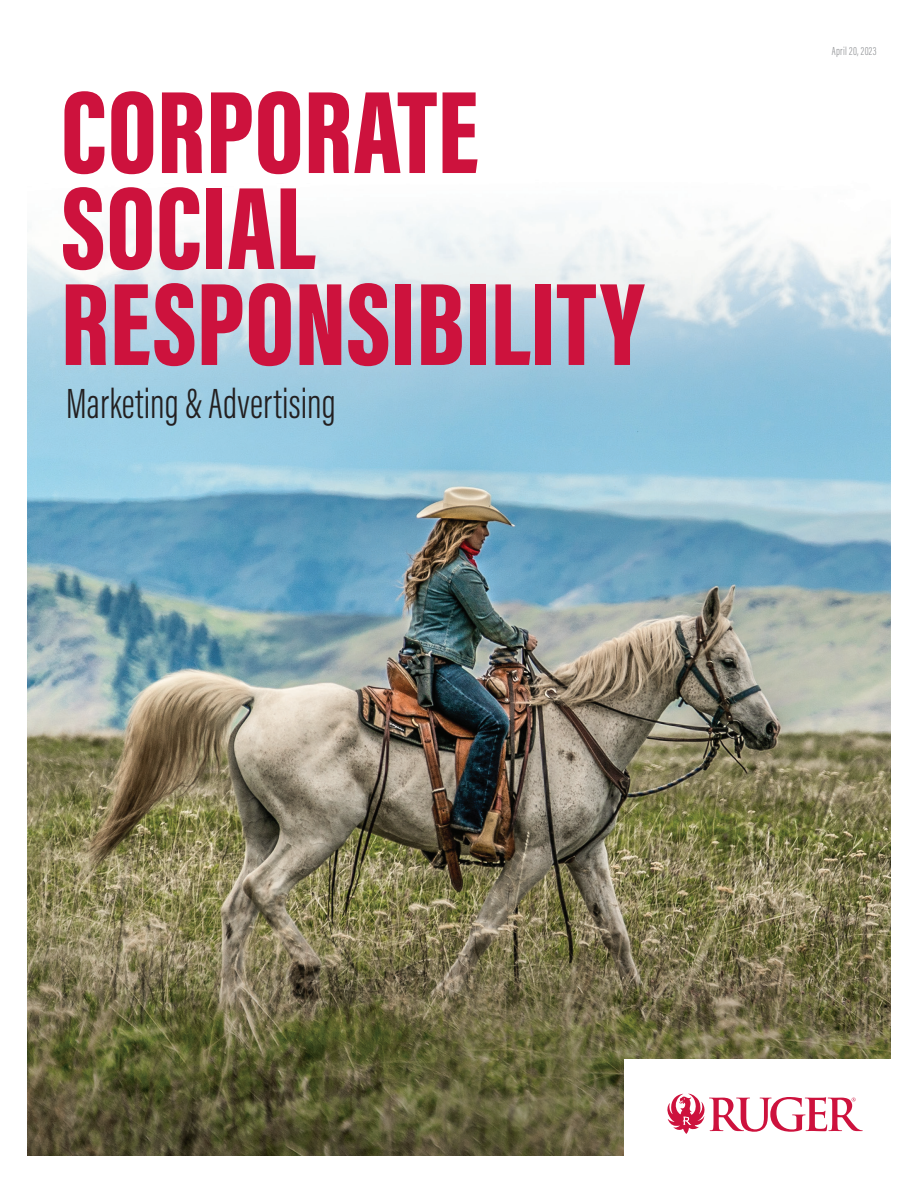
<style>
.page{position:relative;width:918px;height:1188px;background:#fff}
.page>*{position:absolute;margin:0;border:0;box-sizing:border-box;transform-origin:0 0}
.t1{font:900 120.75px/96px "Acumin Pro Extra Cond";letter-spacing:.005em;color:#cd123d}
.t2{font:300 43.5px "Acumin Pro Extra Cond";letter-spacing:.005em;color:#231f20}
.t3{font:300 12px "Acumin Pro Extra Cond";letter-spacing:.03em;color:#939598}
</style>
<div class="page">
<img style="left:27px;top:209px;width:864px;height:947px">
<div style="left:624px;top:1060px;width:294px;height:128px;background:#fff"></div>
<svg style="left:667px;top:1094px;width:196px;height:40px"></svg>
<p class="t1" style="left:61px;top:83px;width:585px">CORPORATE<br>SOCIAL<br>RESPONSIBILITY</p>
<p class="t2" style="left:66px;top:378px;width:271px">Marketing &amp; Advertising</p>
<p class="t3" style="left:832px;top:44px;width:46px">April 20, 2023</p>
</div>
